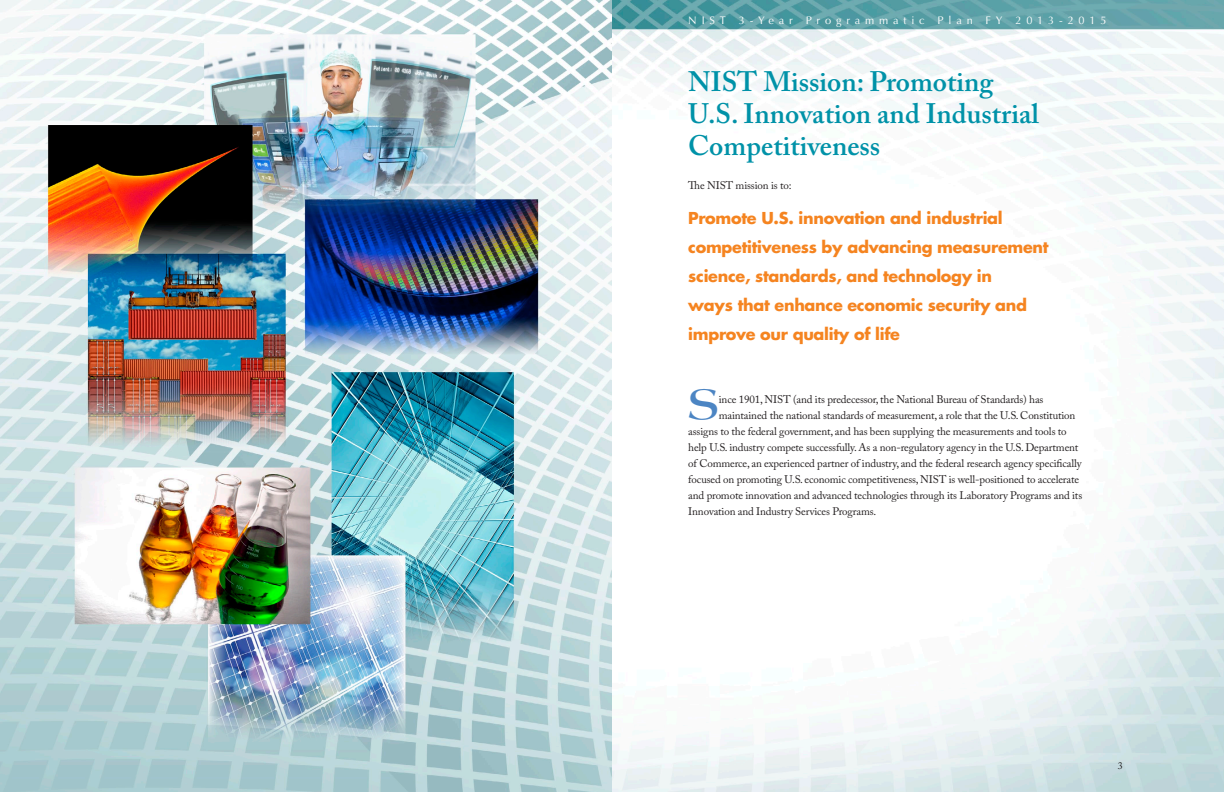
<style>
.page{position:relative;width:1224px;height:792px;background:#fff}
.page>*{position:absolute;margin:0;border:0;box-sizing:border-box;transform-origin:0 0}
.firstpar{font:700 45.6px "Americana Std";color:#4c85c3}
.Head_Level_1{font:600 28px/32px "Adobe Caslon Pro";color:#0092a8}
.mission{font:700 16px/29px "Futura Std";letter-spacing:-.015em;color:#f58420}
.firstpar-2{font:11px "Adobe Caslon Pro";letter-spacing:-.015em;color:#231f20}
.t1{font:11px "Optima LT Std";letter-spacing:.44em;color:#fff}
.Text{font:11px "Adobe Caslon Pro";letter-spacing:-.015em;color:#231f20}
.t2{font:10px "Adobe Caslon Pro";color:#231f20}
</style>
<div class="page">
<img style="left:612px;top:0;width:612px;height:792px">
<img style="left:0;top:0;width:612px;height:792px">
<p class="t1" style="left:688px;top:14px;width:420px">NIST 3-Year Programmatic Plan FY 2013-2015</p>
<p class="Head_Level_1" style="left:688px;top:65px;width:352px">NIST Mission: Promoting<br>U.S. Innovation and Industrial<br>Competitiveness</p>
<p class="Text" style="left:688px;top:179px;width:105px">The NIST mission is to:</p>
<p class="mission" style="left:688px;top:203px;width:362px">Promote U.S. innovation and industrial competitiveness by advancing measurement science, standards, and technology in<br>ways that enhance economic security and improve our quality of life</p>
<p class="firstpar" style="left:688px;top:378px;width:33px">S</p>
<p class="firstpar-2" style="left:719px;top:393px;width:326px">ince 1901, NIST (and its predecessor, the National Bureau of Standards) has</p>
<p class="firstpar-2" style="left:719px;top:409px;width:358px">maintained the national standards of measurement, a role that the U.S. Constitution</p>
<p class="firstpar-2" style="left:688px;top:425px;width:380px">assigns to the federal government, and has been supplying the measurements and tools to</p>
<p class="firstpar-2" style="left:688px;top:441px;width:392px">help U.S. industry compete successfully. As a non-regulatory agency in the U.S. Department</p>
<p class="firstpar-2" style="left:688px;top:457px;width:395px">of Commerce, an experienced partner of industry, and the federal research agency specifically</p>
<p class="firstpar-2" style="left:688px;top:473px;width:392px">focused on promoting U.S. economic competitiveness, NIST is well-positioned to accelerate</p>
<p class="firstpar-2" style="left:688px;top:489px;width:395px">and promote innovation and advanced technologies through its Laboratory Programs and its</p>
<p class="firstpar-2" style="left:688px;top:505px;width:190px">Innovation and Industry Services Programs.</p>
<p class="t2" style="left:1118px;top:759px;width:6px">3</p>
</div>
